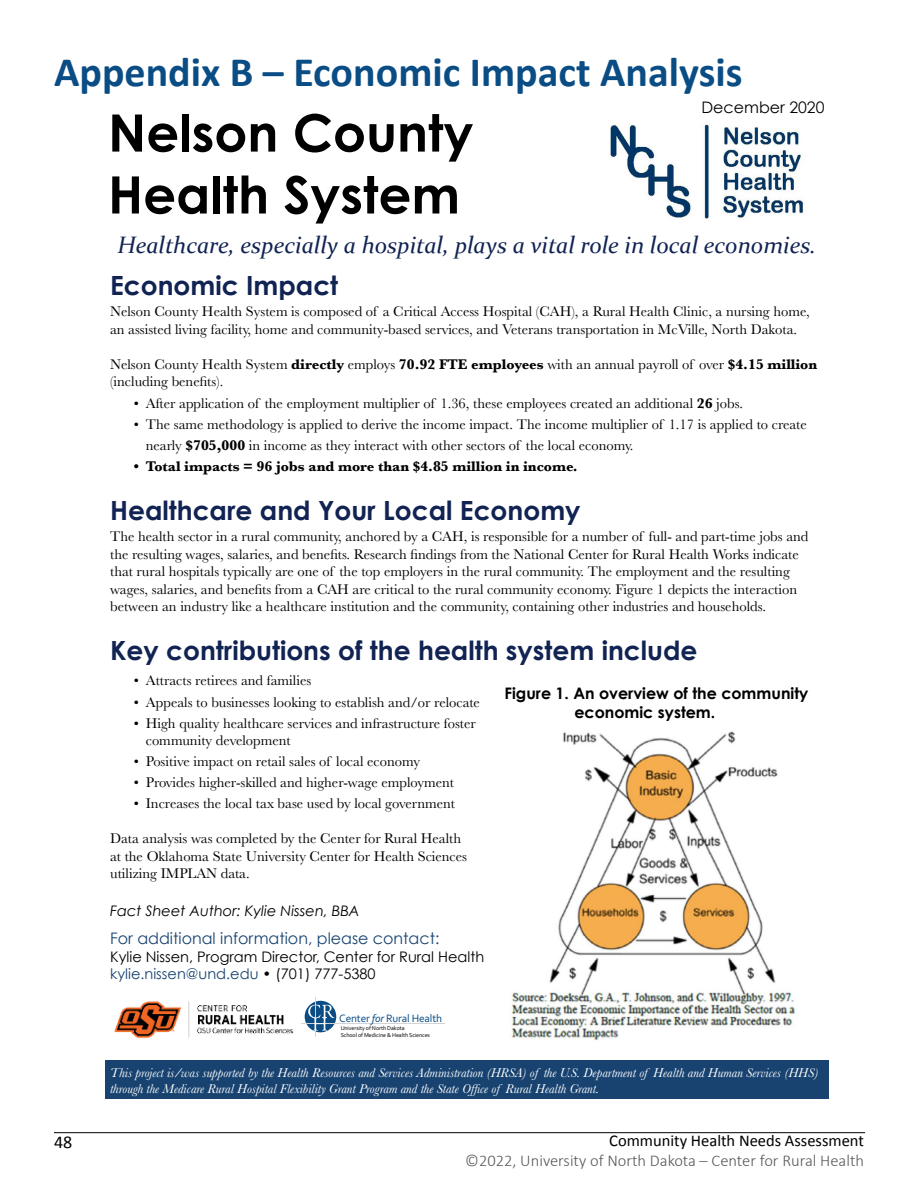
<style>
.page{position:relative;width:918px;height:1188px;background:#fff}
.page>*{position:absolute;margin:0;border:0;box-sizing:border-box;transform-origin:0 0}
.t1{font:700 51.6px/61.9px "Century Gothic";color:#000}
.t2{font:700 42px "Calibri";color:#0a4d85}
.t3{font:700 26.4px "Century Gothic";color:#112353}
.t4{font:italic 23.85px "Constantia";color:#112353}
.t5{font:18px "Calibri";color:#000}
.t6{font:300 16.5px "Calibri";color:#58595b}
.t7{font:16.5px "Calibri";color:#000}
.t8{font:700 15.9px/19px "Century Gothic";color:#000}
.t9{font:15.9px "Century Gothic";color:#184371}
.t10{font:15.9px "Century Gothic";color:#000}
.t11{font:14.55px/17.4px "Baskerville";color:#000}
.t12{font:14.55px/17.4px "Century Gothic";color:#000}
.t13{font:700 14.55px "Baskerville";color:#000}
.t14{font:italic 14.55px "Century Gothic";color:#000}
.t15{font:italic 13.2px/15.9px "Baskerville";color:#fff}
.t16{font:11.25px "Corbel";letter-spacing:-.015em;color:#0a4d85}
.t17{font:6px/7.2px "Corbel";letter-spacing:-.015em;color:#000}
.s1{font-weight:700}
.s2{color:#184371}
.s3{font-style:italic}
</style>
<div class="page">
<hr style="left:54px;top:1132px;width:811px;height:1px;background:#000">
<div style="left:105px;top:1061px;width:724px;height:38px;background:#184371"></div>
<img style="left:511px;top:731px;width:284px;height:309px">
<img style="left:114px;top:1001px;width:179px;height:38px">
<svg style="left:305px;top:1001px;width:31px;height:31px"></svg>
<hr style="left:315px;top:997px;width:1px;height:39px;background:#d1d3d4">
<hr style="left:302px;top:1023px;width:143px;height:1px;background:#d1d3d4">
<svg style="left:308px;top:1005px;width:27px;height:26px"></svg>
<img style="left:610px;top:123px;width:194px;height:96px">
<p class="t2" style="left:54px;top:45px;width:690px">Appendix B – Economic Impact Analysis</p>
<p class="t1" style="left:108px;top:101px;width:367px">Nelson County<br>Health System</p>
<p class="t10" style="left:701px;top:97px;width:125px">December 2020</p>
<p class="t4" style="left:118px;top:228px;width:700px">Healthcare, especially a hospital, plays a vital role in local economies.</p>
<p class="t3" style="left:110px;top:269px;width:230px">Economic Impact</p>
<p class="t11" style="left:110px;top:303px;width:701px">Nelson County Health System is composed of a Critical Access Hospital (CAH), a Rural Health Clinic, a nursing home, an assisted living facility, home and community-based services, and Veterans transportation in McVille, North Dakota.</p>
<p class="t11" style="left:110px;top:356px;width:709px">Nelson County Health System <span class="s1">directly</span> employs <span class="s1">70.92 FTE employees</span> with an annual payroll of over <span class="s1">$4.15 million </span>(including benefits).</p>
<p class="t11" style="left:134px;top:394px;width:611px">• After application of the employment multiplier of 1.36, these employees created an additional <span class="s1">26</span> jobs.</p>
<p class="t11" style="left:146px;top:414px;width:663px;line-height:21.1px;text-indent:-12px">• The same methodology is applied to derive the income impact. The income multiplier of 1.17 is applied to create nearly <span class="s1">$705,000</span> in income as they interact with other sectors of the local economy.</p>
<p class="t13" style="left:134px;top:456px;width:445px">• Total impacts = 96 jobs and more than $4.85 million in income.</p>
<p class="t3" style="left:110px;top:494px;width:472px">Healthcare and Your Local Economy</p>
<p class="t11" style="left:110px;top:528px;width:700px">The health sector in a rural community, anchored by a CAH, is responsible for a number of full- and part-time jobs and the resulting wages, salaries, and benefits. Research findings from the National Center for Rural Health Works indicate that rural hospitals typically are one of the top employers in the rural community. The employment and the resulting wages, salaries, and benefits from a CAH are critical to the rural community economy. Figure 1 depicts the interaction between an industry like a healthcare institution and the community, containing other industries and households.</p>
<p class="t3" style="left:110px;top:634px;width:589px">Key contributions of the health system include</p>
<p class="t11" style="left:134px;top:672px;width:179px">• Attracts retirees and families</p>
<p class="t11" style="left:134px;top:693px;width:348px">• Appeals to businesses looking to establish and/or relocate</p>
<p class="t11" style="left:146px;top:715px;width:331px;text-indent:-12px">• High quality healthcare services and infrastructure foster community development</p>
<p class="t11" style="left:134px;top:753px;width:288px">• Positive impact on retail sales of local economy</p>
<p class="t11" style="left:134px;top:774px;width:322px">• Provides higher-skilled and higher-wage employment</p>
<p class="t11" style="left:134px;top:795px;width:323px">• Increases the local tax base used by local government</p>
<p class="t11" style="left:110px;top:830px;width:358px">Data analysis was completed by the Center for Rural Health at the Oklahoma State University Center for Health Sciences utilizing IMPLAN data.</p>
<p class="t14" style="left:110px;top:902px;width:251px">Fact Sheet Author: Kylie Nissen, BBA</p>
<p class="t9" style="left:110px;top:929px;width:331px">For additional information, please contact:</p>
<p class="t12" style="left:110px;top:947px;width:376px">Kylie Nissen, Program Director, Center for Rural Health <span class="s2">kylie.nissen@und.edu</span> • (701) 777-5380</p>
<p class="t8" style="left:574px;top:683px;width:235px;text-indent:-70px">Figure 1. An overview of the community economic system.</p>
<p class="t16" style="left:339px;top:1011px;width:104px">Center <span class="s3">for</span> Rural Health</p>
<p class="t17" style="left:341px;top:1024px;width:91px">University of North Dakota<br>School of Medicine &amp; Health Sciences</p>
<p class="t5" style="left:54px;top:1130px;width:20px">48</p>
<p class="t15" style="left:110px;top:1065px;width:710px">This project is/was supported by the Health Resources and Services Administration (HRSA) of the U.S. Department of Health and Human Services (HHS) through the Medicare Rural Hospital Flexibility Grant Program and the State Office of Rural Health Grant.</p>
<p class="t7" style="left:609px;top:1130px;width:256px">Community Health Needs Assessment</p>
<p class="t6" style="left:465px;top:1150px;width:400px">©2022, University of North Dakota – Center for Rural Health</p>
</div>
